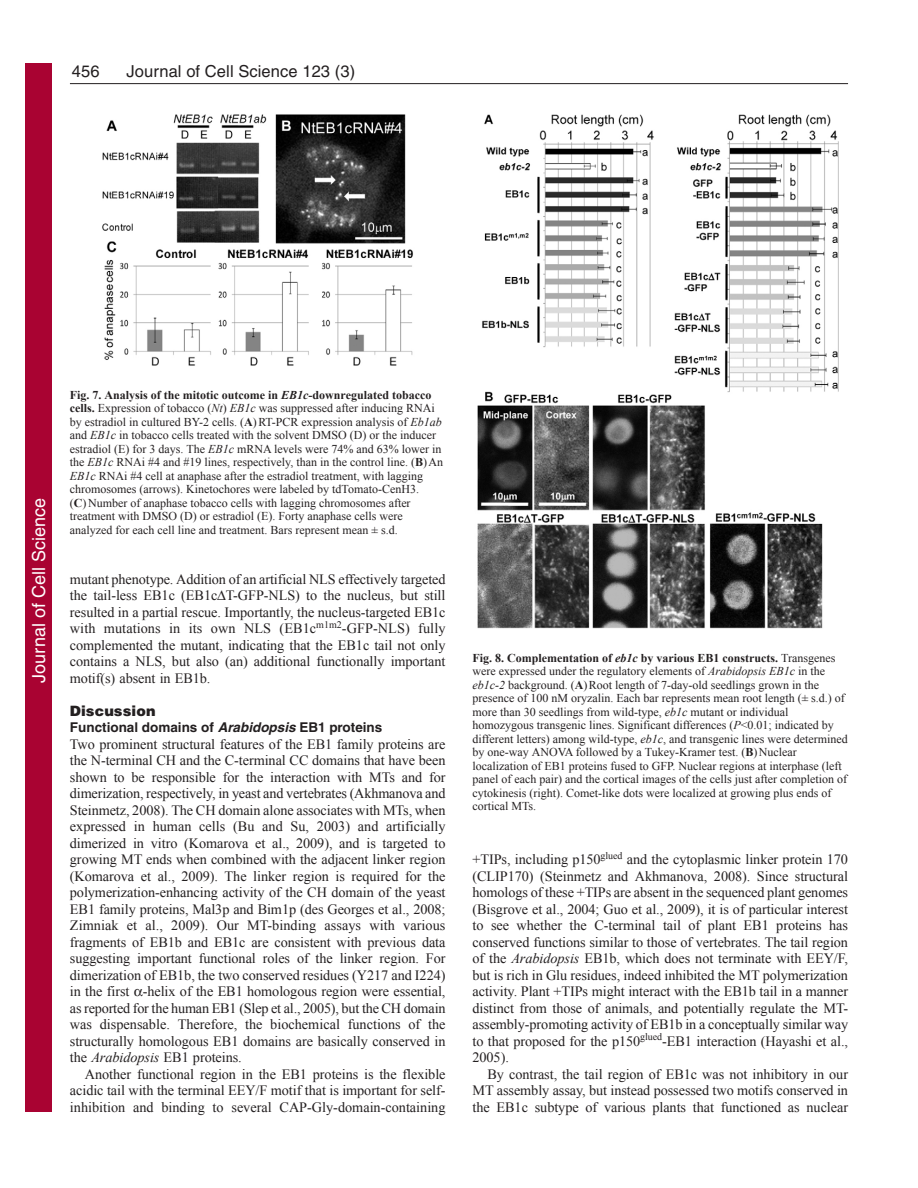
<style>
.page{position:relative;width:918px;height:1188px;background:#fff}
.page>*{position:absolute;margin:0;border:0;box-sizing:border-box;transform-origin:0 0}
.t1{font:18px "Helvetica";color:#fff}
.t2{font:16.5px "Helvetica";letter-spacing:.005em;color:#231f20}
.t3{font:14.25px/16.5px "Times New Roman";letter-spacing:-.005em;color:#231f20;text-align:justify}
.t4{font:900 14.25px "Helvetica";letter-spacing:.005em;color:#231f20}
.t5{font:700 13.5px "Helvetica";color:#231f20}
.t6{font:12px/13.5px "Times New Roman";color:#231f20}
.s1{font-weight:700}
.s2{font-weight:700;font-style:italic}
.s3{font-style:italic}
</style>
<div class="page">
<hr style="left:70px;top:83px;width:778px;height:1px;background:#231f20">
<img style="left:102px;top:114px;width:311px;height:252px">
<img style="left:477px;top:114px;width:362px;height:515px">
<div style="left:26px;top:64px;width:26px;height:1048px;background:#a90332"></div>
<p class="t2" style="left:72px;top:65px;width:29px">456</p>
<p class="t2" style="left:127px;top:65px;width:230px">Journal of Cell Science 123 (3)</p>
<p class="t1" style="left:28px;top:683px;width:186px;rotate:-90deg">Journal of Cell Science</p>
<p class="t6" style="left:70px;top:388px;width:375px"><span class="s1">Fig. 7. Analysis of the mitotic outcome in</span> <span class="s2">EB1c</span><span class="s1">-downregulated tobacco cells.</span> Expression of tobacco (<span class="s3">Nt</span>) <span class="s3">EB1c</span> was suppressed after inducing RNAi by estradiol in cultured BY-2 cells. (<span class="s1">A</span>)RT-PCR expression analysis of <span class="s3">Eb1ab </span>and <span class="s3">EB1c</span> in tobacco cells treated with the solvent DMSO (D) or the inducer estradiol (E) for 3 days. The <span class="s3">EB1c</span> mRNA levels were 74% and 63% lower in the <span class="s3">EB1c</span> RNAi #4 and #19 lines, respectively, than in the control line. (<span class="s1">B</span>)An <span class="s3">EB1c</span> RNAi #4 cell at anaphase after the estradiol treatment, with lagging chromosomes (arrows). Kinetochores were labeled by tdTomato-CenH3. (<span class="s1">C</span>)Number of anaphase tobacco cells with lagging chromosomes after treatment with DMSO (D) or estradiol (E). Forty anaphase cells were analyzed for each cell line and treatment. Bars represent mean ± s.d.</p>
<p class="t3" style="left:70px;top:570px;width:377px">mutant phenotype. Addition of an artificial NLS effectively targeted the tail-less EB1c (EB1c T-GFP-NLS) to the nucleus, but still resulted in a partial rescue. Importantly, the nucleus-targeted EB1c with mutations in its own NLS (EB1c<sup>m1m2</sup>-GFP-NLS) fully complemented the mutant, indicating that the EB1c tail not only contains a NLS, but also (an) additional functionally important motif(s) absent in EB1b.</p>
<p class="t4" style="left:70px;top:705px;width:87px">Discussion</p>
<p class="t5" style="left:70px;top:722px;width:314px">Functional domains of <span class="s3">Arabidopsis</span>EB1 proteins</p>
<p class="t3" style="left:70px;top:735px;width:377px">Two prominent structural features of the EB1 family proteins are the N-terminal CH and the C-terminal CC domains that have been shown to be responsible for the interaction with MTs and for dimerization, respectively, in yeast and vertebrates (Akhmanova and Steinmetz, 2008). The CH domain alone associates with MTs, when expressed in human cells (Bu and Su, 2003) and artificially dimerized in vitro (Komarova et al., 2009), and is targeted to growing MT ends when combined with the adjacent linker region (Komarova et al., 2009). The linker region is required for the polymerization-enhancing activity of the CH domain of the yeast EB1 family proteins, Mal3p and Bim1p (des Georges et al., 2008; Zimniak et al., 2009). Our MT-binding assays with various fragments of EB1b and EB1c are consistent with previous data suggesting important functional roles of the linker region. For dimerization of EB1b, the two conserved residues (Y217 and I224) in the first -helix of the EB1 homologous region were essential, as reported for the human EB1 (Slep et al., 2005), but the CH domain was dispensable. Therefore, the biochemical functions of the structurally homologous EB1 domains are basically conserved in the <span class="s3">Arabidopsis</span> EB1 proteins.</p>
<p class="t3" style="left:70px;top:1065px;width:377px;text-indent:15px">Another functional region in the EB1 proteins is the flexible acidic tail with the terminal EEY/F motif that is important for self&shy;inhibition and binding to several CAP-Gly-domain-containing</p>
<p class="t6" style="left:472px;top:651px;width:377px"><span class="s1">Fig. 8. Complementation of</span> <span class="s2">eb1c</span> <span class="s1">by various EB1 constructs.</span> Transgenes were expressed under the regulatory elements of <span class="s3">Arabidopsis EB1c</span> in the <span class="s3">eb1c-2</span> background. (<span class="s1">A</span>)Root length of 7-day-old seedlings grown in the presence of 100 nM oryzalin. Each bar represents mean root length (± s.d.) of more than 30 seedlings from wild-type, <span class="s3">eb1c</span> mutant or individual homozygous transgenic lines. Significant differences (<span class="s3">P</span>&lt;0.01; indicated by different letters) among wild-type, <span class="s3">eb1c</span>, and transgenic lines were determined by one-way ANOVA followed by a Tukey-Kramer test. (<span class="s1">B</span>)Nuclear localization of EB1 proteins fused to GFP. Nuclear regions at interphase (left panel of each pair) and the cortical images of the cells just after completion of cytokinesis (right). Comet-like dots were localized at growing plus ends of cortical MTs.</p>
<p class="t3" style="left:472px;top:851px;width:377px">+TIPs, including p150<sup>glued</sup> and the cytoplasmic linker protein 170 (CLIP170) (Steinmetz and Akhmanova, 2008). Since structural homologs of these +TIPs are absent in the sequenced plant genomes (Bisgrove et al., 2004; Guo et al., 2009), it is of particular interest to see whether the C-terminal tail of plant EB1 proteins has conserved functions similar to those of vertebrates. The tail region of the <span class="s3">Arabidopsis</span> EB1b, which does not terminate with EEY/F, but is rich in Glu residues, indeed inhibited the MT polymerization activity. Plant +TIPs might interact with the EB1b tail in a manner distinct from those of animals, and potentially regulate the MT&shy;assembly-promoting activity of EB1b in a conceptually similar way to that proposed for the p150<sup>glued</sup>-EB1 interaction (Hayashi et al., 2005).</p>
<p class="t3" style="left:472px;top:1065px;width:377px;text-indent:15px">By contrast, the tail region of EB1c was not inhibitory in our MT assembly assay, but instead possessed two motifs conserved in the EB1c subtype of various plants that functioned as nuclear</p>
</div>
